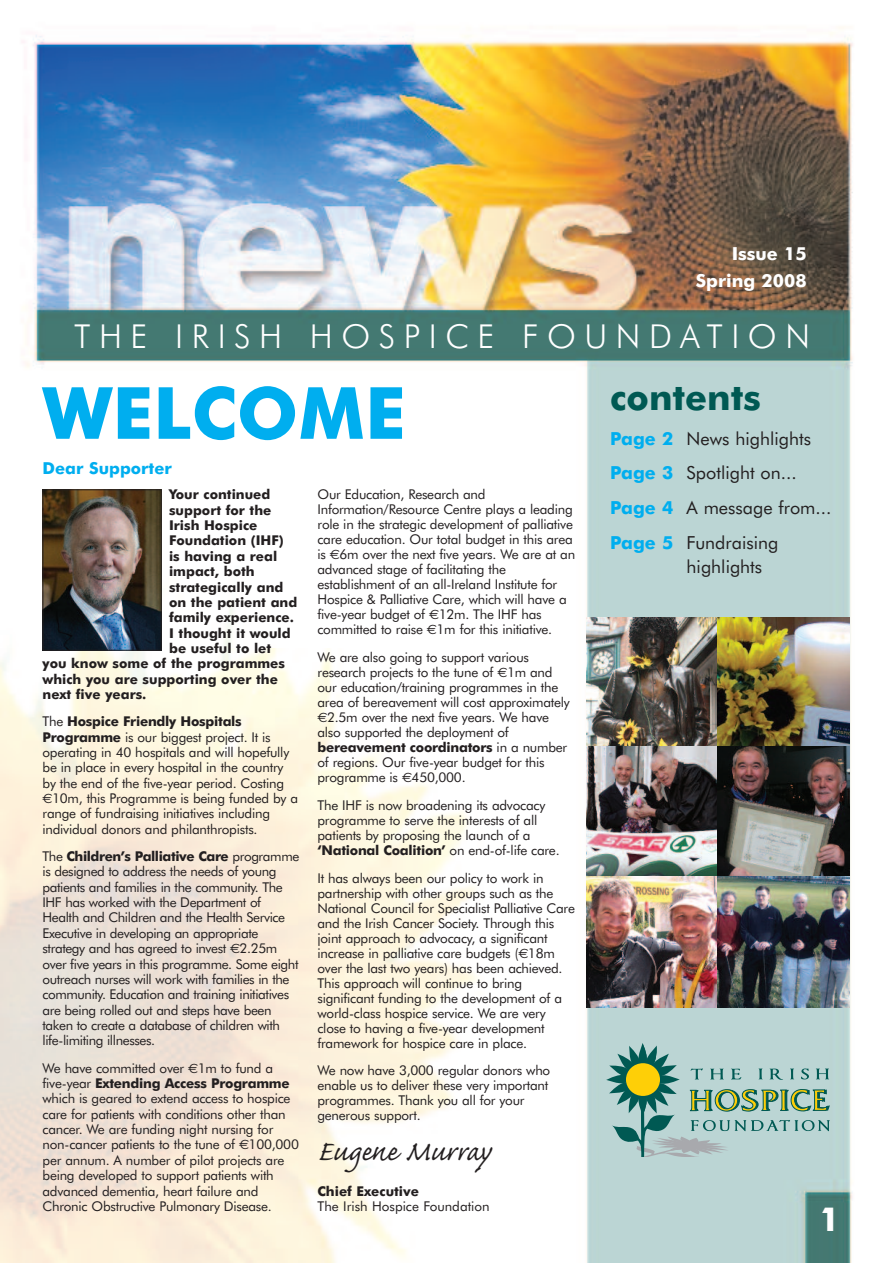
<style>
.page{position:relative;width:893px;height:1263px;background:#fff}
.page>*{position:absolute;margin:0;border:0;box-sizing:border-box;transform-origin:0 0}
.t1{font:700 72px "Futura BT";color:#00aeef}
.t2{font:36px "Caflisch Script";letter-spacing:-.005em;color:#231f20}
.t3{font:700 36px "Futura BT";color:#005953}
.t4{font:300 33px "Futura BT";letter-spacing:.26em;color:#fff}
.t5{font:700 33px "Futura BT";color:#fff}
.t6{font:18px/34.7px "Futura BT";color:#231f20}
.t7{font:700 18px/27px "Futura BT";color:#fff;text-align:right}
.t8{font:700 16.5px "Futura BT";color:#00aeef}
.t9{font:13.5px/15px "Futura BT";letter-spacing:-.02em;color:#231f20}
.t10{font:700 13.5px "Futura BT";color:#231f20}
.t11{font:13.5px "Futura BT";color:#231f20}
.s1{font-weight:700}
.s2{font-family:"Euro Sans"}
.s3{font-weight:700;color:#00aeef}
</style>
<div class="page">
<img style="left:0;top:27px;width:853px;height:1236px">
<img style="left:587px;top:617px;width:131px;height:129px">
<img style="left:718px;top:617px;width:131px;height:129px">
<img style="left:587px;top:746px;width:131px;height:131px">
<img style="left:718px;top:746px;width:131px;height:131px">
<img style="left:587px;top:877px;width:131px;height:131px">
<img style="left:718px;top:877px;width:131px;height:131px">
<img style="left:45px;top:491px;width:115px;height:158px">
<div style="left:43px;top:489px;width:119px;height:162px;border:1px solid #231f20"></div>
<svg style="left:606px;top:1043px;width:223px;height:114px;background:#9ebdb1"></svg>
<h3 class="t7" style="left:696px;top:240px;width:112px">Issue 15<br>Spring 2008</h3>
<h3 class="t4" style="left:74px;top:317px;width:737px">THE IRISH HOSPICE FOUNDATION</h3>
<h1 class="t1" style="left:43px;top:369px;width:365px">WELCOME</h1>
<p class="t8" style="left:43px;top:458px;width:131px">Dear Supporter</p>
<p class="t10" style="left:169px;top:486px;width:103px">Your continued</p>
<p class="t10" style="left:169px;top:502px;width:104px">support for the</p>
<p class="t10" style="left:169px;top:517px;width:90px">Irish Hospice</p>
<p class="t10" style="left:169px;top:532px;width:116px">Foundation (IHF)</p>
<p class="t10" style="left:169px;top:548px;width:110px">is having a real</p>
<p class="t10" style="left:169px;top:563px;width:87px">impact, both</p>
<p class="t10" style="left:169px;top:578px;width:116px">strategically and</p>
<p class="t10" style="left:169px;top:594px;width:130px">on the patient and</p>
<p class="t10" style="left:169px;top:609px;width:126px">family experience.</p>
<p class="t10" style="left:169px;top:625px;width:123px">I thought it would</p>
<p class="t10" style="left:169px;top:640px;width:104px">be useful to let</p>
<p class="t10" style="left:43px;top:655px;width:244px">you know some of the programmes</p>
<p class="t10" style="left:43px;top:671px;width:237px">which you are supporting over the</p>
<p class="t10" style="left:43px;top:686px;width:105px">next five years.</p>
<p class="t9" style="left:43px;top:714px;width:257px">The <span class="s1">Hospice Friendly Hospitals Programme</span> is our biggest project. It is operating in 40 hospitals and will hopefully be in place in every hospital in the country by the end of the five-year period. Costing <span class="s2">€</span>10m, this Programme is being funded by a range of fundraising initiatives including individual donors and philanthropists.</p>
<p class="t9" style="left:43px;top:848px;width:258px;line-height:15.5px">The <span class="s1">Children’s Palliative Care</span> programme is designed to address the needs of young patients and families in the community. The IHF has worked with the Department of Health and Children and the Health Service Executive in developing an appropriate strategy and has agreed to invest <span class="s2">€</span>2.25m over five years in this programme. Some eight outreach nurses will work with families in the community. Education and training initiatives are being rolled out and steps have been taken to create a database of children with life-limiting illnesses.</p>
<p class="t9" style="left:43px;top:1060px;width:258px;line-height:15.5px">We have committed over <span class="s2">€</span>1m to fund a five-year <span class="s1">Extending Access Programme </span>which is geared to extend access to hospice care for patients with conditions other than cancer. We are funding night nursing for non-cancer patients to the tune of <span class="s2">€</span>100,000 per annum. A number of pilot projects are being developed to support patients with advanced dementia, heart failure and Chronic Obstructive Pulmonary Disease.</p>
<p class="t9" style="left:317px;top:487px;width:259px">Our Education, Research and Information/Resource Centre plays a leading role in the strategic development of palliative care education. Our total budget in this area is <span class="s2">€</span>6m over the next five years. We are at an advanced stage of facilitating the establishment of an all-Ireland Institute for Hospice &amp; Palliative Care, which will have a five-year budget of <span class="s2">€</span>12m. The IHF has committed to raise <span class="s2">€</span>1m for this initiative.</p>
<p class="t9" style="left:317px;top:649px;width:254px">We are also going to support various research projects to the tune of <span class="s2">€</span>1m and our education/training programmes in the area of bereavement will cost approximately <span class="s2">€</span>2.5m over the next five years. We have also supported the deployment of <span class="s1">bereavement coordinators</span> in a number of regions. Our five-year budget for this programme is <span class="s2">€</span>450,000.</p>
<p class="t9" style="left:317px;top:797px;width:244px">The IHF is now broadening its advocacy programme to serve the interests of all patients by proposing the launch of a <span class="s1">‘National Coalition’</span> on end-of-life care.</p>
<p class="t9" style="left:317px;top:870px;width:259px">It has always been our policy to work in partnership with other groups such as the National Council for Specialist Palliative Care and the Irish Cancer Society. Through this joint approach to advocacy, a significant increase in palliative care budgets (<span class="s2">€</span>18m over the last two years) has been achieved.<br>This approach will continue to bring significant funding to the development of a world-class hospice service. We are very close to having a five-year development framework for hospice care in place.</p>
<p class="t9" style="left:317px;top:1063px;width:234px">We now have 3,000 regular donors who enable us to deliver these very important programmes. Thank you all for your generous support.</p>
<h2 class="t2" style="left:317px;top:1126px;width:174px">Eugene Murray</h2>
<p class="t10" style="left:317px;top:1183px;width:103px">Chief Executive</p>
<p class="t11" style="left:317px;top:1198px;width:174px">The Irish Hospice Foundation</p>
<h2 class="t3" style="left:610px;top:375px;width:152px">contents</h2>
<h3 class="t6" style="left:610px;top:421px;width:223px"><span class="s3">Page 2</span> News highlights<br><span class="s3">Page 3</span> Spotlight on...<br><span class="s3">Page 4</span> A message from...<br><span class="s3">Page 5</span> Fundraising</h3>
<h3 class="t6" style="left:687px;top:548px;width:77px">highlights</h3>
<h3 class="t5" style="left:819px;top:1199px;width:22px">1</h3>
</div>
